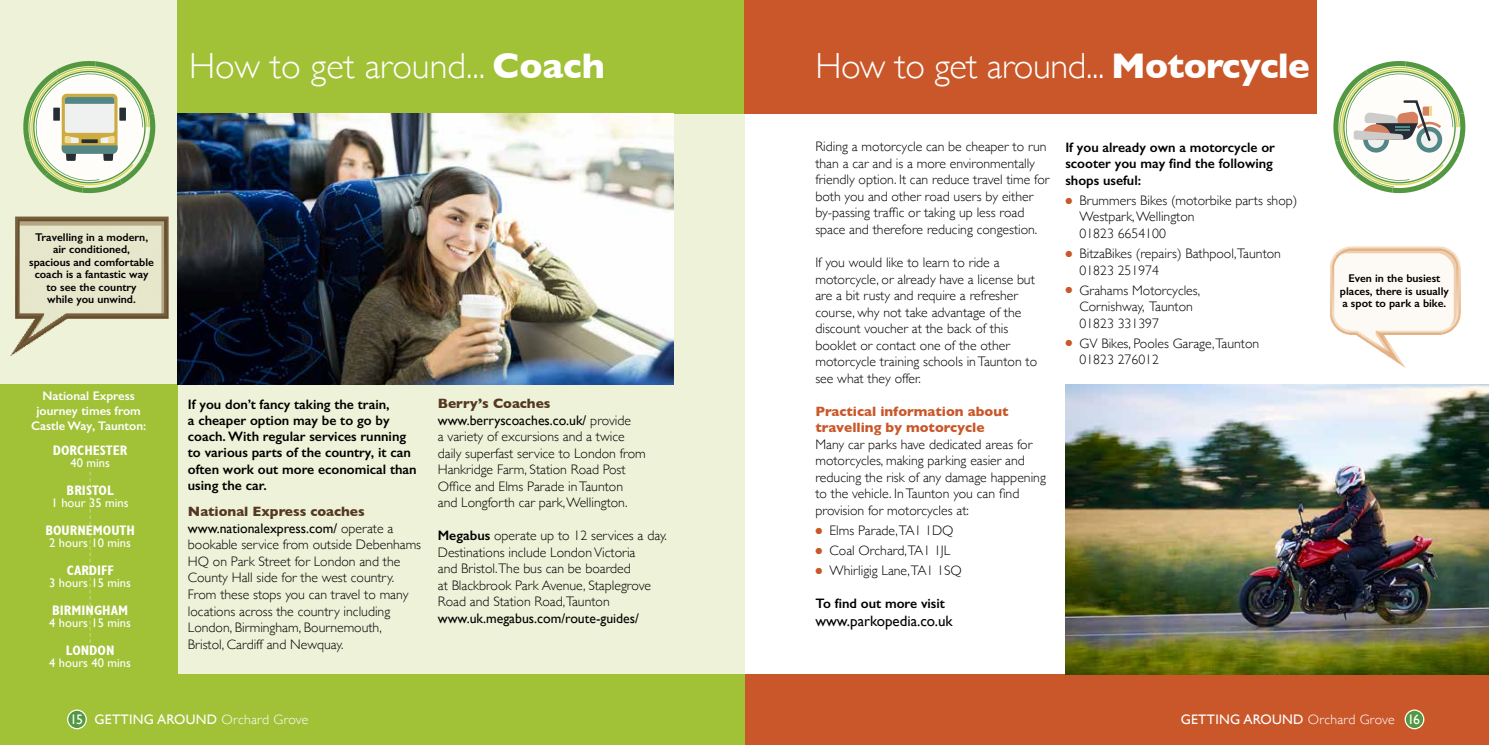
<style>
.page{position:relative;width:1489px;height:745px;background:#fff}
.page>*{position:absolute;margin:0;border:0;box-sizing:border-box;transform-origin:0 0}
.t1{font:300 36.25px "Gill Sans";letter-spacing:-.01em;color:#fff}
.t2{font:15px "Gill Sans";color:#000}
.t3{font:300 13.75px/16.5px "Gill Sans";color:#000}
.t4{font:600 13.75px/16.2px "Gill Sans";color:#000}
.t5{font:13.75px "Gill Sans";letter-spacing:.02em;color:#fff}
.t6{font:700 condensed 13.75px "Gill Sans";color:#fff}
.t7{font:700 13.75px/16.5px "Gill Sans";color:#c95729}
.t8{font:13.75px "Gill Sans";color:#000}
.t9{font:12.5px "Gill Sans";color:#fff}
.t10{font:600 12.5px/15px "Gill Sans";color:#fff;text-align:center}
.t11{font:600 11.25px/12.5px "Gill Sans";color:#000;text-align:center}
.s1{font-weight:700}
.s2{font-weight:700;color:#543821}
.s3{font-weight:400}
.s4{font-weight:600}
.s5{font-weight:300}
.s6{color:#c95729}
</style>
<div class="page">
<div style="left:0;top:0;width:744px;height:728px;background:#eef2d8"></div>
<div style="left:177px;top:0;width:567px;height:113px;background:#a1c137"></div>
<div style="left:744px;top:673px;width:744px;height:71px;background:#c95729"></div>
<div style="left:744px;top:0;width:572px;height:113px;background:#c95729"></div>
<img style="left:1330px;top:246px;width:131px;height:122px">
<div style="left:0;top:673px;width:744px;height:71px;background:#a1c137"></div>
<div style="left:0;top:384px;width:177px;height:291px;background:#a1c137"></div>
<img style="left:10px;top:216px;width:159px;height:140px">
<svg style="left:23px;top:61px;width:133px;height:133px"></svg>
<div style="left:68px;top:709px;width:18px;height:19px;background:#539841;border-radius:50%"></div>
<div style="left:67px;top:709px;width:20px;height:19px;border:1px solid #fff;border-radius:50%"></div>
<img style="left:177px;top:113px;width:496px;height:271px">
<svg style="left:89px;top:472px;width:2px;height:170px"></svg>
<div style="left:1404px;top:709px;width:19px;height:19px;background:#539841;border-radius:50%"></div>
<div style="left:1404px;top:709px;width:20px;height:19px;border:1px solid #fff;border-radius:50%"></div>
<svg style="left:1333px;top:61px;width:133px;height:133px"></svg>
<img style="left:1065px;top:384px;width:423px;height:289px">
<h1 class="t1" style="left:189px;top:38px;width:417px">How to get around... <span class="s1">Coach</span></h1>
<p class="t11" style="left:29px;top:230px;width:126px">Travelling in a modern, air conditioned,<br>spacious and comfortable coach is a fantastic way to see the country<br>while you unwind.</p>
<p class="t10" style="left:31px;top:388px;width:117px">National Express journey times from<br>Castle Way, Taunton:</p>
<p class="t6" style="left:53px;top:441px;width:76px">DORCHESTER</p>
<p class="t9" style="left:70px;top:455px;width:41px">40 mins</p>
<p class="t6" style="left:67px;top:481px;width:48px">BRISTOL</p>
<p class="t9" style="left:52px;top:495px;width:78px">1 hour 35 mins</p>
<p class="t6" style="left:45px;top:521px;width:91px">BOURNEMOUTH</p>
<p class="t9" style="left:49px;top:535px;width:83px">2 hours 10 mins</p>
<p class="t6" style="left:67px;top:561px;width:48px">CARDIFF</p>
<p class="t9" style="left:49px;top:575px;width:83px">3 hours 15 mins</p>
<p class="t6" style="left:52px;top:601px;width:77px">BIRMINGHAM</p>
<p class="t9" style="left:49px;top:615px;width:83px">4 hours 15 mins</p>
<p class="t6" style="left:66px;top:641px;width:50px">LONDON</p>
<p class="t9" style="left:49px;top:655px;width:83px">4 hours 40 mins</p>
<p class="t4" style="left:188px;top:395px;width:230px">If you don’t fancy taking the train,<br>a cheaper option may be to go by coach. With regular services running to various parts of the country, it can often work out more economical than using the car.</p>
<p class="t3" style="left:188px;top:502px;width:235px"><span class="s2">National Express coaches </span><span class="s3">www.nationalexpress.com/</span> operate a bookable service from outside Debenhams HQ on Park Street for London and the County Hall side for the west country.<br>From these stops you can travel to many locations across the country including London, Birmingham, Bournemouth, Bristol, Cardiff and Newquay.</p>
<p class="t3" style="left:438px;top:394px;width:209px"><span class="s2">Berry’s Coaches </span><span class="s3">www.berryscoaches.co.uk/</span> provide<br>a variety of excursions and a twice daily superfast service to London from<br>Hankridge Farm, Station Road Post<br>Office and Elms Parade in Taunton and Longforth car park, Wellington.</p>
<p class="t3" style="left:438px;top:526px;width:231px"><span class="s4">Megabus</span> operate up to 12 services a day.<br>Destinations include London Victoria<br>and Bristol.The bus can be boarded<br>at Blackbrook Park Avenue, Staplegrove Road and Station Road,Taunton</p>
<p class="t8" style="left:438px;top:609px;width:203px">www.uk.megabus.com/route-guides/</p>
<p class="t5" style="left:70px;top:710px;width:240px">15 GETTING AROUND <span class="s5">Orchard Grove</span></p>
<h1 class="t1" style="left:815px;top:38px;width:496px">How to get around... <span class="s1">Motorcycle</span></h1>
<p class="t3" style="left:815px;top:138px;width:235px">Riding a motorcycle can be cheaper to run than a car and is a more environmentally friendly option. It can reduce travel time for both you and other road users by either by-passing traffic or taking up less road space and therefore reducing congestion.</p>
<p class="t3" style="left:815px;top:253px;width:223px">If you would like to learn to ride a motorcycle, or already have a license but are a bit rusty and require a refresher course, why not take advantage of the discount voucher at the back of this booklet or contact one of the other motorcycle training schools in Taunton to see what they offer.</p>
<p class="t7" style="left:815px;top:402px;width:195px">Practical information about travelling by motorcycle</p>
<p class="t3" style="left:815px;top:435px;width:232px">Many car parks have dedicated areas for motorcycles, making parking easier and reducing the risk of any damage happening to the vehicle. In Taunton you can find provision for motorcycles at:</p>
<p class="t3" style="left:815px;top:521px;width:140px"><span class="s6">●</span> Elms Parade,TA1 1DQ</p>
<p class="t3" style="left:815px;top:541px;width:136px"><span class="s6">●</span> Coal Orchard,TA1 1JL</p>
<p class="t3" style="left:815px;top:561px;width:148px"><span class="s6">●</span> Whirligig Lane,TA1 1SQ</p>
<p class="t4" style="left:815px;top:594px;width:131px">To find out more visit</p>
<p class="t2" style="left:815px;top:611px;width:139px">www.parkopedia.co.uk</p>
<p class="t4" style="left:1065px;top:139px;width:211px">If you already own a motorcycle or scooter you may find the following shops useful:</p>
<p class="t3" style="left:1079px;top:191px;width:219px;text-indent:-14px"><span class="s6">●</span> Brummers Bikes (motorbike parts shop)<br>Westpark, Wellington<br>01823 6654100</p>
<p class="t3" style="left:1079px;top:244px;width:203px;text-indent:-14px"><span class="s6">●</span> BitzaBikes (repairs) Bathpool,Taunton<br>01823 251974</p>
<p class="t3" style="left:1079px;top:281px;width:122px;text-indent:-14px"><span class="s6">●</span> Grahams Motorcycles,<br>Cornishway, Taunton<br>01823 331397</p>
<p class="t3" style="left:1079px;top:334px;width:181px;text-indent:-14px"><span class="s6">●</span> GV Bikes, Pooles Garage,Taunton<br>01823 276012</p>
<p class="t11" style="left:1339px;top:272px;width:110px">Even in the busiest places, there is usually a spot to park a bike.</p>
<p class="t5" style="left:1180px;top:710px;width:241px">GETTING AROUND <span class="s5">Orchard Grove</span> 16</p>
</div>
